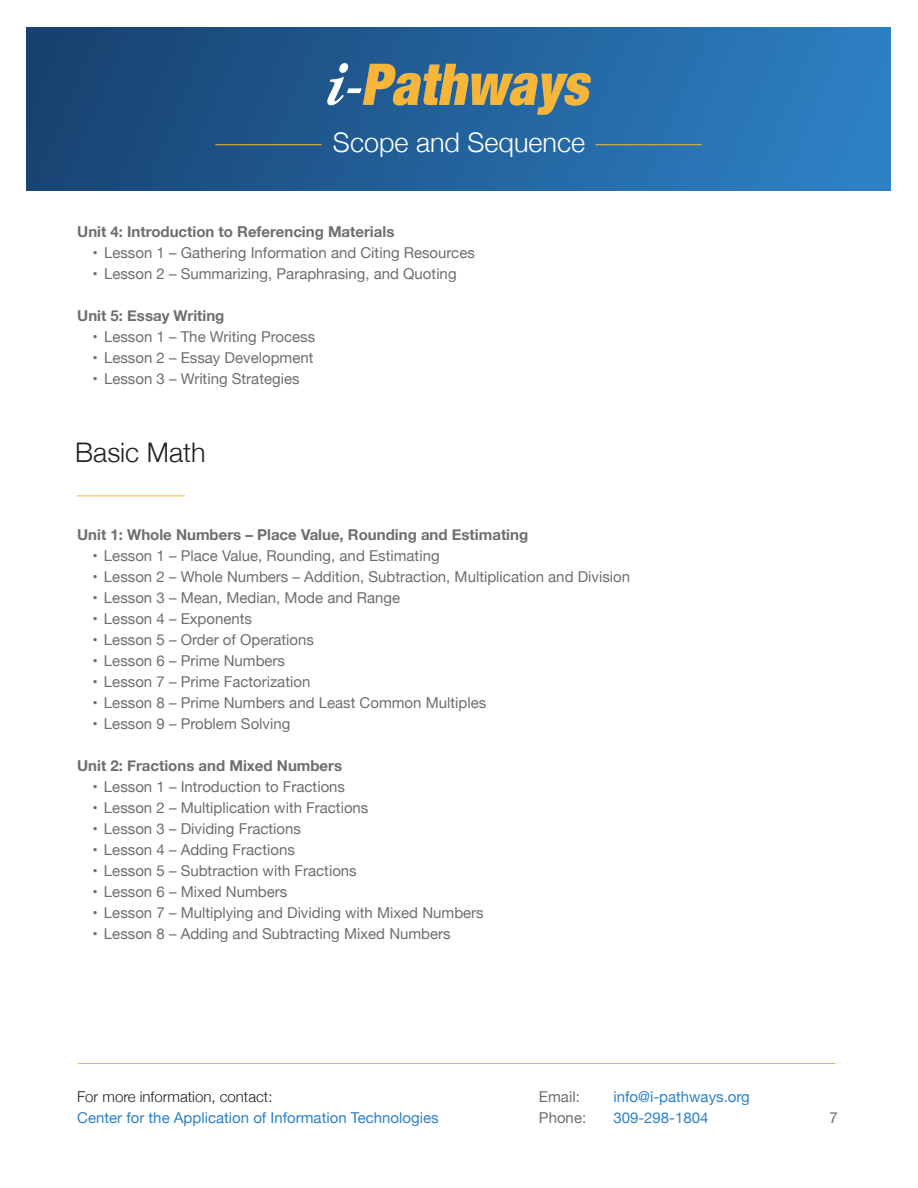
<style>
.page{position:relative;width:918px;height:1188px;background:#fff}
.page>*{position:absolute;margin:0;border:0;box-sizing:border-box;transform-origin:0 0}
.t1{font:300 27px "Helvetica Neue";color:#fff}
.t2{font:300 27px "Helvetica Neue";color:#231f20}
.t3{font:15px "Helvetica Neue";color:#6d6e71}
.t4{font:700 15px "Helvetica Neue";color:#6d6e71}
.t5{font:15px "Helvetica Neue";color:#2e81c5}
.t6{font:300 15px "Helvetica Neue";color:#231f20}
</style>
<div class="page">
<div style="left:27px;top:27px;width:863px;height:164px;background:linear-gradient(to right,#174270,#2e81c5)"></div>
<img style="left:328px;top:64px;width:262px;height:50px">
<hr style="left:215px;top:144px;width:107px;height:1px;background:#f8b432">
<hr style="left:595px;top:144px;width:107px;height:1px;background:#f8b432">
<hr style="left:78px;top:1063px;width:757px;height:1px;background:#f8b432">
<hr style="left:77px;top:495px;width:108px;height:1px;background:#f8b432">
<h1 class="t1" style="left:333px;top:121px;width:254px">Scope and Sequence</h1>
<p class="t4" style="left:77px;top:220px;width:319px">Unit 4: Introduction to Referencing Materials</p>
<p class="t3" style="left:92px;top:242px;width:384px">• Lesson 1 – Gathering Information and Citing Resources</p>
<p class="t3" style="left:92px;top:263px;width:366px">• Lesson 2 – Summarizing, Paraphrasing, and Quoting</p>
<p class="t4" style="left:77px;top:304px;width:149px">Unit 5: Essay Writing</p>
<p class="t3" style="left:92px;top:326px;width:224px">• Lesson 1 – The Writing Process</p>
<p class="t3" style="left:92px;top:347px;width:223px">• Lesson 2 – Essay Development</p>
<p class="t3" style="left:92px;top:368px;width:209px">• Lesson 3 – Writing Strategies</p>
<h1 class="t2" style="left:75px;top:431px;width:132px">Basic Math</h1>
<p class="t4" style="left:77px;top:523px;width:453px">Unit 1: Whole Numbers – Place Value, Rounding and Estimating</p>
<p class="t3" style="left:92px;top:545px;width:349px">• Lesson 1 – Place Value, Rounding, and Estimating</p>
<p class="t3" style="left:92px;top:566px;width:539px">• Lesson 2 – Whole Numbers – Addition, Subtraction, Multiplication and Division</p>
<p class="t3" style="left:92px;top:587px;width:309px">• Lesson 3 – Mean, Median, Mode and Range</p>
<p class="t3" style="left:92px;top:608px;width:161px">• Lesson 4 – Exponents</p>
<p class="t3" style="left:92px;top:629px;width:223px">• Lesson 5 – Order of Operations</p>
<p class="t3" style="left:92px;top:650px;width:194px">• Lesson 6 – Prime Numbers</p>
<p class="t3" style="left:92px;top:671px;width:220px">• Lesson 7 – Prime Factorization</p>
<p class="t3" style="left:92px;top:692px;width:395px">• Lesson 8 – Prime Numbers and Least Common Multiples</p>
<p class="t3" style="left:92px;top:713px;width:200px">• Lesson 9 – Problem Solving</p>
<p class="t4" style="left:77px;top:754px;width:266px">Unit 2: Fractions and Mixed Numbers</p>
<p class="t3" style="left:92px;top:776px;width:254px">• Lesson 1 – Introduction to Fractions</p>
<p class="t3" style="left:92px;top:797px;width:278px">• Lesson 2 – Multiplication with Fractions</p>
<p class="t3" style="left:92px;top:818px;width:210px">• Lesson 3 – Dividing Fractions</p>
<p class="t3" style="left:92px;top:839px;width:204px">• Lesson 4 – Adding Fractions</p>
<p class="t3" style="left:92px;top:860px;width:266px">• Lesson 5 – Subtraction with Fractions</p>
<p class="t3" style="left:92px;top:881px;width:197px">• Lesson 6 – Mixed Numbers</p>
<p class="t3" style="left:92px;top:902px;width:393px">• Lesson 7 – Multiplying and Dividing with Mixed Numbers</p>
<p class="t3" style="left:92px;top:923px;width:360px">• Lesson 8 – Adding and Subtracting Mixed Numbers</p>
<p class="t6" style="left:77px;top:1084px;width:197px">For more information, contact:</p>
<p class="t5" style="left:77px;top:1107px;width:363px">Center for the Application of Information Technologies</p>
<p class="t3" style="left:539px;top:1086px;width:42px">Email:</p>
<p class="t5" style="left:613px;top:1086px;width:138px">info@i-pathways.org</p>
<p class="t3" style="left:539px;top:1107px;width:49px">Phone:</p>
<p class="t5" style="left:613px;top:1107px;width:97px">309-298-1804</p>
<p class="t3" style="left:830px;top:1107px;width:10px">7</p>
</div>
